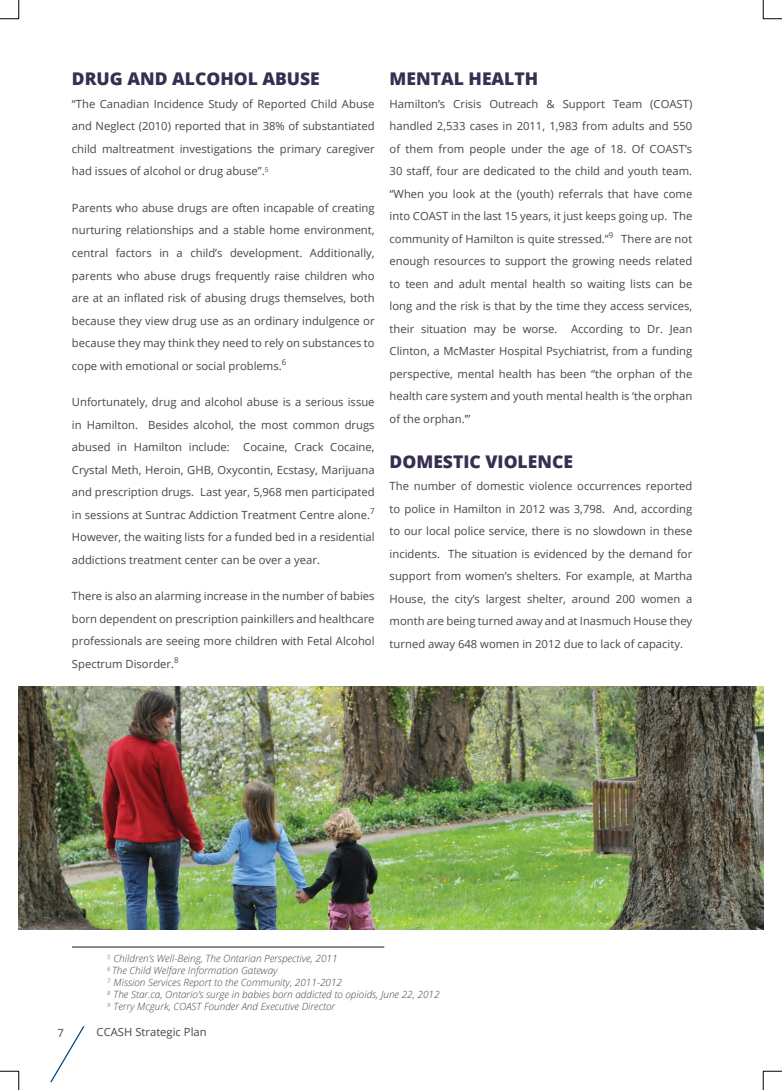
<style>
.page{position:relative;width:782px;height:1090px;background:#fff}
.page>*{position:absolute;margin:0;border:0;box-sizing:border-box;transform-origin:0 0}
.t1{font:800 17.5px "Open Sans";color:#392e51}
.t2{font:11.25px/22.5px "Open Sans";color:#46464a;text-align:justify}
.t3{font:italic 300 10px/12px "Open Sans";color:#46464a}
</style>
<div class="page">
<img style="left:19px;top:687px;width:744px;height:242px">
<svg style="left:50px;top:1026px;width:35px;height:56px"></svg>
<hr style="left:72px;top:946px;width:312px;height:2px;background:#46464a">
<svg style="left:0;top:0;width:20px;height:20px"></svg>
<svg style="left:0;top:1070px;width:20px;height:20px"></svg>
<svg style="left:762px;top:0;width:20px;height:20px"></svg>
<svg style="left:762px;top:1070px;width:20px;height:20px"></svg>
<h1 class="t1" style="left:72px;top:66px;width:249px">DRUG AND ALCOHOL ABUSE</h1>
<p class="t2" style="left:72px;top:92px;width:304px">“The Canadian Incidence Study of Reported Child Abuse and Neglect (2010) reported that in 38% of substantiated child maltreatment investigations the primary caregiver had issues of alcohol or drug abuse”.<sup>5</sup></p>
<p class="t2" style="left:72px;top:196px;width:304px">Parents who abuse drugs are often incapable of creating nurturing relationships and a stable home environment, central factors in a child’s development. Additionally, parents who abuse drugs frequently raise children who are at an inflated risk of abusing drugs themselves, both because they view drug use as an ordinary indulgence or because they may think they need to rely on substances to cope with emotional or social problems.<sup>6</sup></p>
<p class="t2" style="left:72px;top:391px;width:304px">Unfortunately, drug and alcohol abuse is a serious issue in Hamilton. Besides alcohol, the most common drugs abused in Hamilton include: Cocaine, Crack Cocaine, Crystal Meth, Heroin, GHB, Oxycontin, Ecstasy, Marijuana and prescription drugs. Last year, 5,968 men participated in sessions at Suntrac Addiction Treatment Centre alone.<sup>7<br></sup>However, the waiting lists for a funded bed in a residential addictions treatment center can be over a year.</p>
<p class="t2" style="left:72px;top:585px;width:304px">There is also an alarming increase in the number of babies born dependent on prescription painkillers and healthcare professionals are seeing more children with Fetal Alcohol Spectrum Disorder.<sup>8</sup></p>
<h1 class="t1" style="left:389px;top:66px;width:150px">MENTAL HEALTH</h1>
<p class="t2" style="left:389px;top:92px;width:304px">Hamilton’s Crisis Outreach &amp; Support Team (COAST) handled 2,533 cases in 2011, 1,983 from adults and 550 of them from people under the age of 18. Of COAST’s 30 staff, four are dedicated to the child and youth team. “When you look at the (youth) referrals that have come into COAST in the last 15 years, it just keeps going up. The community of Hamilton is quite stressed.”<sup>9</sup> There are not enough resources to support the growing needs related to teen and adult mental health so waiting lists can be long and the risk is that by the time they access services, their situation may be worse. According to Dr. Jean Clinton, a McMaster Hospital Psychiatrist, from a funding perspective, mental health has been “the orphan of the health care system and youth mental health is ‘the orphan of the orphan.’”</p>
<h1 class="t1" style="left:389px;top:448px;width:185px">DOMESTIC VIOLENCE</h1>
<p class="t2" style="left:389px;top:475px;width:304px">The number of domestic violence occurrences reported to police in Hamilton in 2012 was 3,798. And, according to our local police service, there is no slowdown in these incidents. The situation is evidenced by the demand for support from women’s shelters. For example, at Martha House, the city’s largest shelter, around 200 women a month are being turned away and at Inasmuch House they turned away 648 women in 2012 due to lack of capacity.</p>
<p class="t3" style="left:107px;top:952px;width:334px"><sup>5</sup> Children’s Well-Being, The Ontarian Perspective, 2011<br><sup>6</sup> The Child Welfare Information Gateway<br><sup>7</sup> Mission Services Report to the Community, 2011-2012<br><sup>8</sup> The Star.ca, Ontario’s surge in babies born addicted to opioids, June 22, 2012<br><sup>9</sup> Terry Mcgurk, COAST Founder And Executive Director</p>
<p class="t2" style="left:58px;top:1021px;width:8px">7</p>
<p class="t2" style="left:97px;top:1021px;width:112px">CCASH Strategic Plan</p>
</div>
